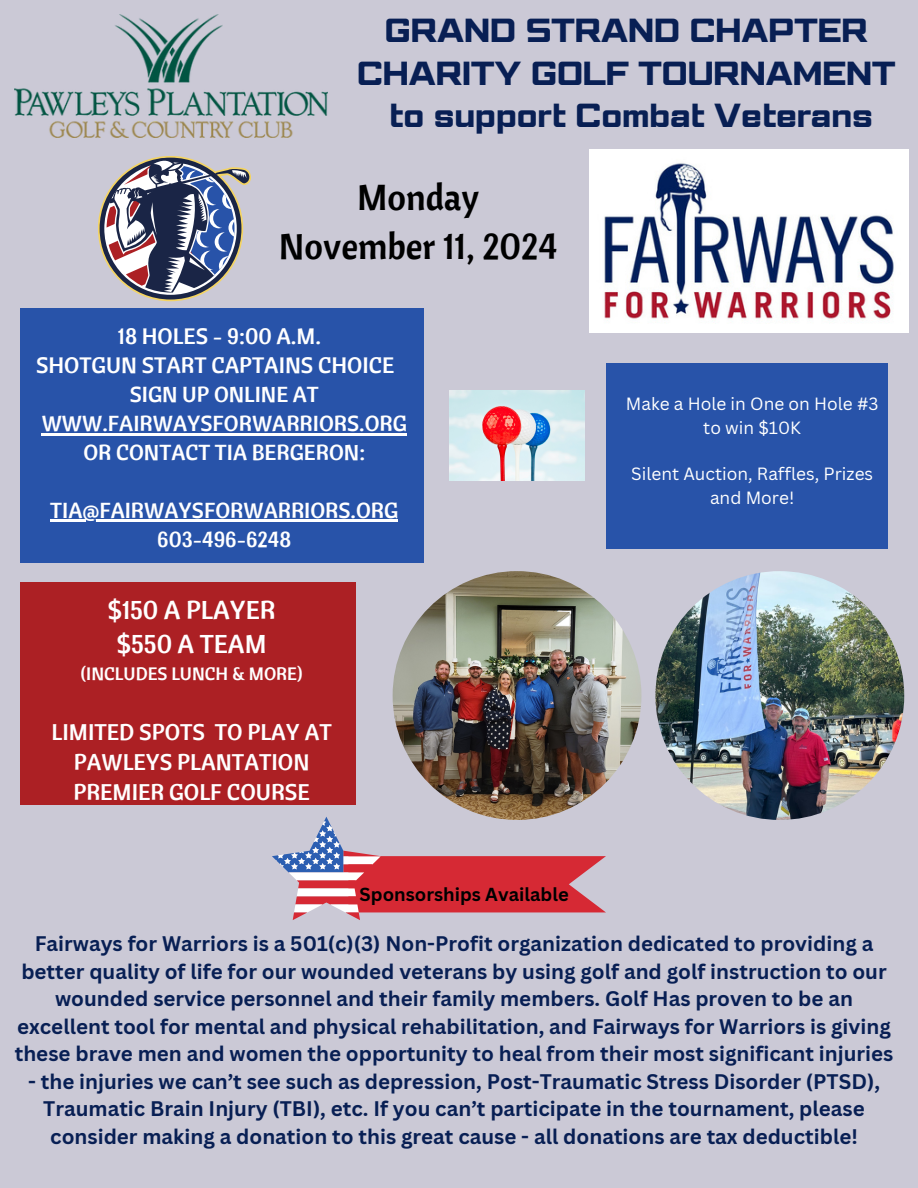
<style>
.page{position:relative;width:918px;height:1188px;background:#cbc9d6}
.page>*{position:absolute;margin:0;border:0;box-sizing:border-box;transform-origin:0 0}
.t1{font:35.85px/49.8px "Cantora One";color:#000;text-align:center}
.t2{font:30px/42.8px "Pattanakarn Bold Wd 7";color:#081f54;text-align:center}
.t3{font:25.65px/35px "Cantora One";color:#fff;text-align:center}
.t4{font:22.5px/30.3px "Cantora One";color:#fff;text-align:center}
.t5{font:22.2px/29px "Cantora One";color:#fff;text-align:center}
.t6{font:21.6px/29px "Cantora One";color:#fff;text-align:center}
.t7{font:700 20.55px/27.5px "Canva Sans";color:#081f54;text-align:center}
.t8{font:700 18.3px "Canva Sans";color:#000}
.t9{font:17.85px "Cantora One";color:#fff}
.t10{font:17.25px "Canva Sans";color:#fff}
</style>
<div class="page">
<div style="left:20px;top:308px;width:404px;height:255px;background:#2853a9"></div>
<svg style="left:98px;top:156px;width:153px;height:145px"></svg>
<div style="left:20px;top:582px;width:336px;height:223px;background:#ac2024"></div>
<img style="left:14px;top:14px;width:313px;height:123px">
<img style="left:590px;top:150px;width:318px;height:182px">
<img style="left:655px;top:571px;width:249px;height:249px;border-radius:50%">
<hr style="left:42px;top:433px;width:365px;height:2px;background:#fff">
<hr style="left:50px;top:520px;width:348px;height:2px;background:#fff">
<img style="left:393px;top:571px;width:248px;height:249px;border-radius:50%">
<div style="left:606px;top:363px;width:281px;height:186px;background:#2853a9"></div>
<svg style="left:272px;top:817px;width:334px;height:103px"></svg>
<img style="left:449px;top:390px;width:135px;height:90px">
<p class="t2" style="left:357px;top:12px;width:540px">GRAND STRAND CHAPTER<br>CHARITY GOLF TOURNAMENT to support Combat Veterans</p>
<p class="t1" style="left:279px;top:171px;width:280px">Monday<br>November 11, 2024</p>
<p class="t5" style="left:36px;top:321px;width:360px">18 HOLES - 9:00 A.M.<br>SHOTGUN START CAPTAINS CHOICE</p>
<h1 class="t6" style="left:42px;top:380px;width:367px">SIGN UP ONLINE AT<br>WWW.FAIRWAYSFORWARRIORS.ORG<br>OR CONTACT TIA BERGERON:</h1>
<p class="t6" style="left:50px;top:495px;width:349px">TIA@FAIRWAYSFORWARRIORS.ORG<br>603-496-6248</p>
<h5 class="t3" style="left:108px;top:591px;width:169px">$150 A PLAYER $550 A TEAM</h5>
<h5 class="t9" style="left:81px;top:662px;width:223px">(INCLUDES LUNCH &amp; MORE)</h5>
<h3 class="t4" style="left:52px;top:716px;width:282px">LIMITED SPOTS TO PLAY AT<br>PAWLEYS PLANTATION<br>PREMIER GOLF COURSE</h3>
<p class="t8" style="left:360px;top:881px;width:211px">Sponsorships Available</p>
<p class="t10" style="left:626px;top:392px;width:254px">Make a Hole in One on Hole #3</p>
<p class="t10" style="left:703px;top:415px;width:99px">to win $10K</p>
<p class="t10" style="left:631px;top:462px;width:243px">Silent Auction, Raffles, Prizes</p>
<p class="t10" style="left:710px;top:485px;width:86px">and More!</p>
<p class="t7" style="left:15px;top:930px;width:880px">Fairways for Warriors is a 501(c)(3) Non-Profit organization dedicated to providing a better quality of life for our wounded veterans by using golf and golf instruction to our wounded service personnel and their family members. Golf Has proven to be an excellent tool for mental and physical rehabilitation, and Fairways for Warriors is giving these brave men and women the opportunity to heal from their most significant injuries</p>
<p class="t7" style="left:28px;top:1067px;width:854px">- the injuries we can’t see such as depression, Post-Traumatic Stress Disorder (PTSD),<br>Traumatic Brain Injury (TBI), etc. If you can’t participate in the tournament, please consider making a donation to this great cause - all donations are tax deductible!</p>
</div>
